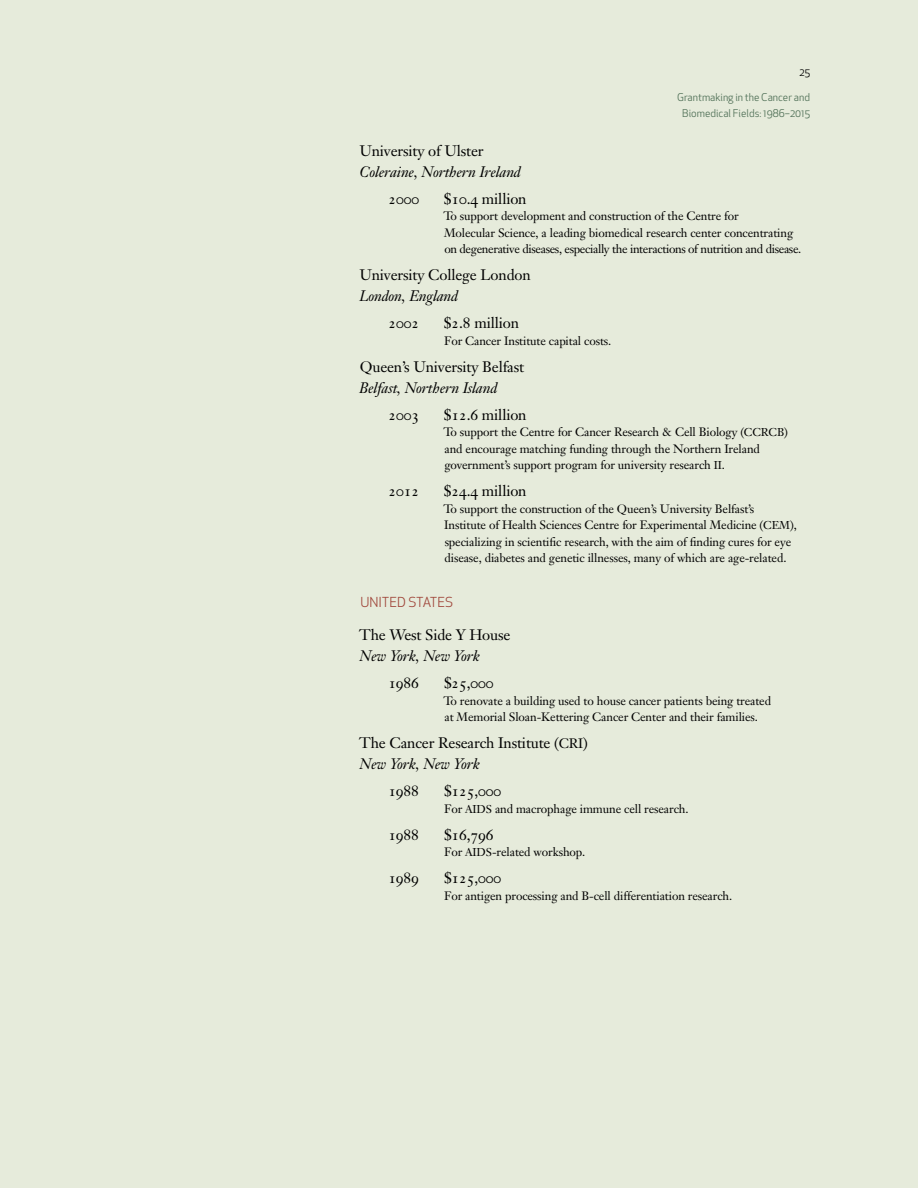
<style>
.page{position:relative;width:918px;height:1188px;background:#e6ebdb}
.page>*{position:absolute;margin:0;border:0;box-sizing:border-box;transform-origin:0 0}
.t1{font:15px/21px "Janson Text";letter-spacing:-.01em;color:#000}
.t2{font:italic 15px "Janson Text";letter-spacing:-.01em;color:#000}
.t3{font:15px "Janson Text Roman SC";letter-spacing:-.01em;color:#000}
.t4{font:13.5px "Apex New";color:#a1493d}
.t5{font:12px/16.5px "Janson Text";letter-spacing:-.01em;color:#000}
.t6{font:10.5px/16.5px "Apex New";color:#517158;text-align:center}
.t7{font:10.5px "Apex New";color:#000}
.s1{font-family:"Janson Text Roman SC"}
.s2{font-size:11.25px}
.s3{font-family:"Janson Text"}
.s4{font-size:13.5px}
.s5{font-style:italic}
</style>
<div class="page">
<p class="t7" style="left:800px;top:66px;width:12px">25</p>
<p class="t6" style="left:677px;top:88px;width:134px">Grantmaking in the Cancer and<br>Biomedical Fields: 1986–2015</p>
<p class="t1" style="left:359px;top:140px;width:126px">University of Ulster</p>
<p class="t2" style="left:360px;top:162px;width:163px">Coleraine, Northern Ireland</p>
<p class="t3" style="left:388px;top:190px;width:32px">2000</p>
<p class="t1" style="left:444px;top:188px;width:84px">$<span class="s1">10</span>.<span class="s1">4</span> million</p>
<p class="t5" style="left:444px;top:208px;width:359px">To support development and construction of the Centre for<br>Molecular Science, a leading biomedical research center concentrating on degenerative diseases, especially the interactions of nutrition and disease.</p>
<p class="t1" style="left:359px;top:264px;width:173px">University College London</p>
<p class="t2" style="left:359px;top:287px;width:100px">London, England</p>
<p class="t3" style="left:388px;top:314px;width:32px">2002</p>
<p class="t1" style="left:444px;top:312px;width:77px">$<span class="s1">2</span>.<span class="s1">8</span> million</p>
<p class="t5" style="left:444px;top:332px;width:169px">For Cancer Institute capital costs.</p>
<p class="t1" style="left:360px;top:356px;width:166px">Queen’s University Belfast</p>
<p class="t2" style="left:359px;top:378px;width:140px">Belfast, Northern Island</p>
<p class="t3" style="left:388px;top:406px;width:32px">2003</p>
<p class="t1" style="left:444px;top:404px;width:84px">$<span class="s1">12</span>.<span class="s1">6</span> million</p>
<p class="t5" style="left:444px;top:424px;width:346px">To support the Centre for Cancer Research &amp; Cell Biology (<span class="s2">CCRCB</span>) and encourage matching funding through the Northern Ireland government’s support program for university research <span class="s2">II</span>.</p>
<p class="t3" style="left:388px;top:482px;width:32px">2012</p>
<p class="t1" style="left:444px;top:480px;width:84px">$<span class="s1">24</span>.<span class="s1">4</span> million</p>
<p class="t5" style="left:444px;top:500px;width:355px">To support the construction of the Queen’s University Belfast’s Institute of Health Sciences Centre for Experimental Medicine (<span class="s2">CEM</span>), specializing in scientific research, with the aim of finding cures for eye disease, diabetes and genetic illnesses, many of which are age-related.</p>
<p class="t4" style="left:360px;top:594px;width:94px">UNITED STATES</p>
<p class="t1" style="left:359px;top:624px;width:153px">The West Side Y House</p>
<p class="t2" style="left:360px;top:647px;width:122px">New York, New York</p>
<p class="t3" style="left:388px;top:674px;width:32px">1986</p>
<p class="t3" style="left:444px;top:674px;width:51px"><span class="s3">$</span>25<span class="s3">,</span>000</p>
<p class="t5" style="left:444px;top:692px;width:329px">To renovate a building used to house cancer patients being treated at Memorial Sloan-Kettering Cancer Center and their families.</p>
<p class="t1" style="left:359px;top:732px;width:230px">The Cancer Research Institute (<span class="s4">CRI</span>)<br><span class="s5">New York, New York</span></p>
<p class="t3" style="left:388px;top:782px;width:32px">1988</p>
<p class="t3" style="left:444px;top:782px;width:59px"><span class="s3">$</span>125<span class="s3">,</span>000</p>
<p class="t5" style="left:444px;top:800px;width:246px">For <span class="s2">AIDS</span> and macrophage immune cell research.</p>
<p class="t3" style="left:388px;top:826px;width:32px">1988</p>
<p class="t3" style="left:444px;top:826px;width:51px"><span class="s3">$</span>16<span class="s3">,</span>796</p>
<p class="t5" style="left:444px;top:844px;width:143px">For <span class="s2">AIDS</span>-related workshop.</p>
<p class="t3" style="left:388px;top:869px;width:32px">1989</p>
<p class="t3" style="left:444px;top:869px;width:59px"><span class="s3">$</span>125<span class="s3">,</span>000</p>
<p class="t5" style="left:444px;top:887px;width:290px">For antigen processing and B-cell differentiation research.</p>
</div>
